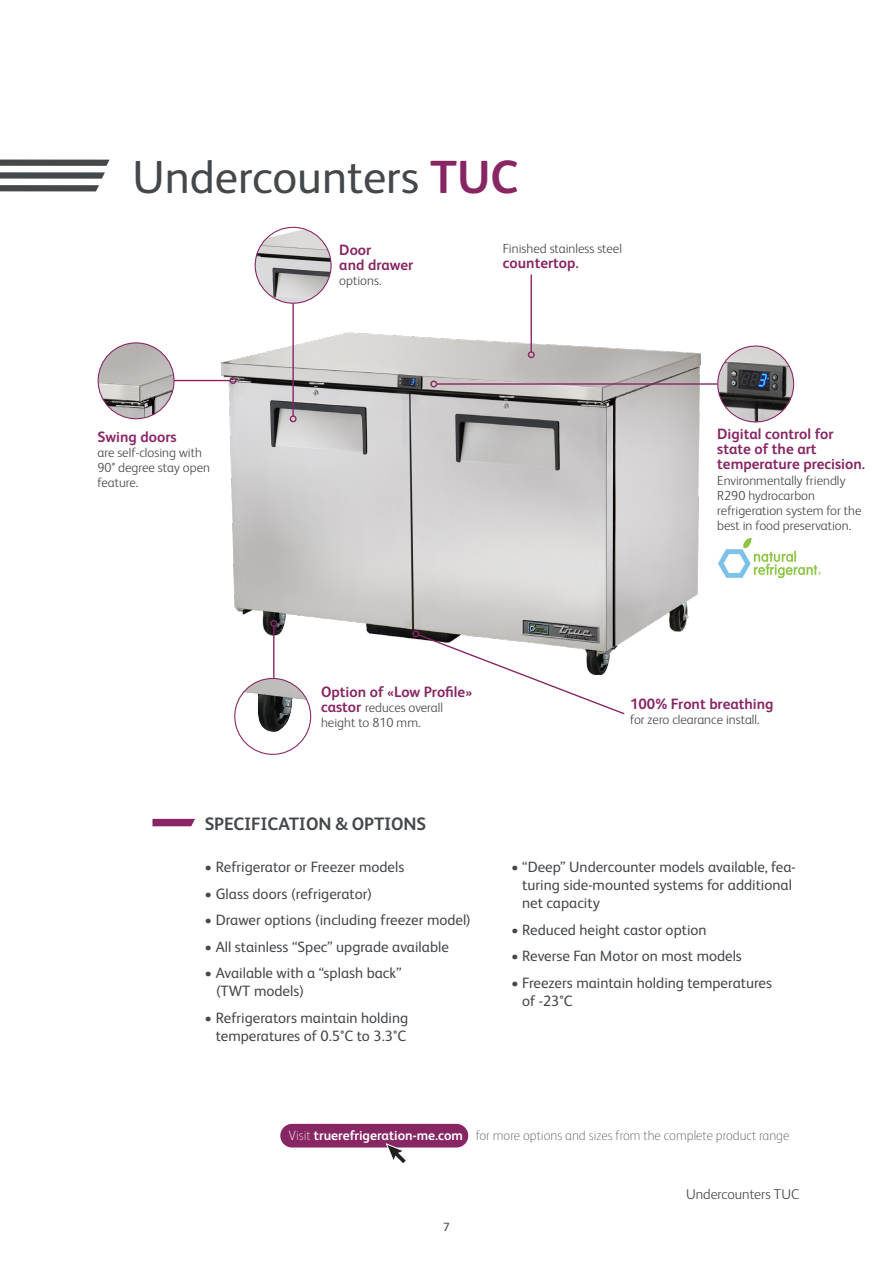
<style>
.page{position:relative;width:893px;height:1263px;background:#fff}
.page>*{position:absolute;margin:0;border:0;box-sizing:border-box;transform-origin:0 0}
.t1{font:46.5px "FS Albert Pro";color:#45484b}
.t2{font:700 18px "FS Albert Pro";letter-spacing:-.01em;color:#45484b}
.t3{font:15px/18px "FS Albert Pro";color:#45484b}
.t4{font:700 15px/15.3px "FS Albert Pro";color:#882664}
.t5{font:300 14.25px "FS Albert Pro";color:#45484b}
.t6{font:100 13.5px "FS Albert Pro";color:#45484b}
.t7{font:300 13.2px/15.3px "FS Albert Pro";color:#45484b}
.t8{font:12px "FS Albert Pro";color:#45484b}
.s1{font-weight:700;color:#882664}
.s2{font-weight:700;font-size:15px;color:#882664}
.s3{color:#fff}
.s4{font-weight:700;color:#fff}
</style>
<div class="page">
<img style="left:221px;top:333px;width:479px;height:341px">
<hr style="left:530px;top:274px;width:2px;height:78px;background:#882664">
<div style="left:528px;top:351px;width:7px;height:7px;border:1px solid #882664;border-radius:50%"></div>
<hr style="left:161px;top:380px;width:69px;height:1px;background:#882664">
<div style="left:230px;top:377px;width:6px;height:7px;border:1px solid #882664;border-radius:50%"></div>
<hr style="left:292px;top:300px;width:2px;height:116px;background:#882664">
<div style="left:290px;top:415px;width:7px;height:7px;border:1px solid #882664;border-radius:50%"></div>
<hr style="left:273px;top:626px;width:1px;height:52px;background:#882664">
<div style="left:270px;top:620px;width:7px;height:7px;border:1px solid #882664;border-radius:50%"></div>
<img style="left:255px;top:227px;width:76px;height:76px;border-radius:38px">
<div style="left:255px;top:227px;width:77px;height:77px;border:1px solid #882664;border-radius:50%"></div>
<img style="left:243px;top:678px;width:65px;height:55px">
<div style="left:234px;top:678px;width:77px;height:77px;border:1px solid #882664;border-radius:50%"></div>
<img style="left:98px;top:343px;width:76px;height:76px;border-radius:38px">
<div style="left:98px;top:342px;width:77px;height:77px;border:1px solid #882664;border-radius:50%"></div>
<hr style="left:437px;top:383px;width:329px;height:2px;background:#882664">
<div style="left:430px;top:381px;width:7px;height:6px;border:1px solid #882664;border-radius:50%"></div>
<img style="left:718px;top:538px;width:102px;height:39px">
<svg style="left:152px;top:819px;width:43px;height:7px"></svg>
<svg style="left:0;top:185px;width:99px;height:6px"></svg>
<svg style="left:0;top:172px;width:105px;height:7px"></svg>
<svg style="left:0;top:160px;width:110px;height:6px"></svg>
<img style="left:718px;top:346px;width:76px;height:76px;border-radius:38px">
<div style="left:717px;top:345px;width:77px;height:77px;border:1px solid #882664;border-radius:50%"></div>
<svg style="left:411px;top:629px;width:215px;height:86px"></svg>
<div style="left:280px;top:1124px;width:188px;height:23px;background:#882664;border-radius:12px"></div>
<svg style="left:385px;top:1143px;width:23px;height:20px"></svg>
<p class="t1" style="left:132px;top:144px;width:387px">Undercounters <span class="s1">TUC</span></p>
<p class="t4" style="left:98px;top:428px;width:81px">Swing doors</p>
<p class="t7" style="left:98px;top:444px;width:114px">are self-closing with<br>90° degree stay open feature.</p>
<p class="t4" style="left:339px;top:241px;width:76px">Door<br>and drawer</p>
<p class="t7" style="left:339px;top:272px;width:44px">options.</p>
<p class="t7" style="left:503px;top:240px;width:120px">Finished stainless steel</p>
<p class="t4" style="left:503px;top:254px;width:77px">countertop.</p>
<p class="t4" style="left:717px;top:425px;width:149px">Digital control for state of the art temperature precision.</p>
<p class="t7" style="left:717px;top:472px;width:146px">Environmentally friendly<br>R290 hydrocarbon refrigeration system for the best in food preservation.</p>
<p class="t4" style="left:321px;top:683px;width:153px">Option of «Low Profile»</p>
<p class="t7" style="left:321px;top:699px;width:123px"><span class="s2">castor</span> reduces overall height to 810 mm.</p>
<p class="t2" style="left:205px;top:811px;width:223px">SPECIFICATION &amp; OPTIONS</p>
<p class="t3" style="left:205px;top:857px;width:201px">• Refrigerator or Freezer models</p>
<p class="t3" style="left:205px;top:883px;width:169px">• Glass doors (refrigerator)</p>
<p class="t3" style="left:205px;top:910px;width:268px">• Drawer options (including freezer model)</p>
<p class="t3" style="left:205px;top:936px;width:246px">• All stainless “Spec” upgrade available</p>
<p class="t3" style="left:216px;top:963px;width:187px;text-indent:-11px">• Available with a “splash back” (TWT models)</p>
<p class="t3" style="left:205px;top:1007px;width:205px;text-align:right">• Refrigerators maintain holding temperatures of 0.5°C to 3.3°C</p>
<p class="t4" style="left:630px;top:695px;width:145px">100% Front breathing</p>
<p class="t7" style="left:630px;top:711px;width:131px">for zero clearance install.</p>
<p class="t3" style="left:522px;top:857px;width:275px;text-indent:-11px">• “Deep” Undercounter models available, fea&shy;turing side-mounted systems for additional net capacity</p>
<p class="t3" style="left:511px;top:919px;width:197px">• Reduced height castor option</p>
<p class="t3" style="left:511px;top:946px;width:232px">• Reverse Fan Motor on most models</p>
<p class="t3" style="left:522px;top:972px;width:251px;text-indent:-11px">• Freezers maintain holding temperatures of -23°C</p>
<p class="t6" style="left:288px;top:1126px;width:502px"><span class="s3">Visit</span> <span class="s4">truerefrigeration-me.com</span> for more options and sizes from the complete product range</p>
<p class="t8" style="left:443px;top:1218px;width:8px">7</p>
<p class="t5" style="left:686px;top:1184px;width:115px">Undercounters TUC</p>
</div>
